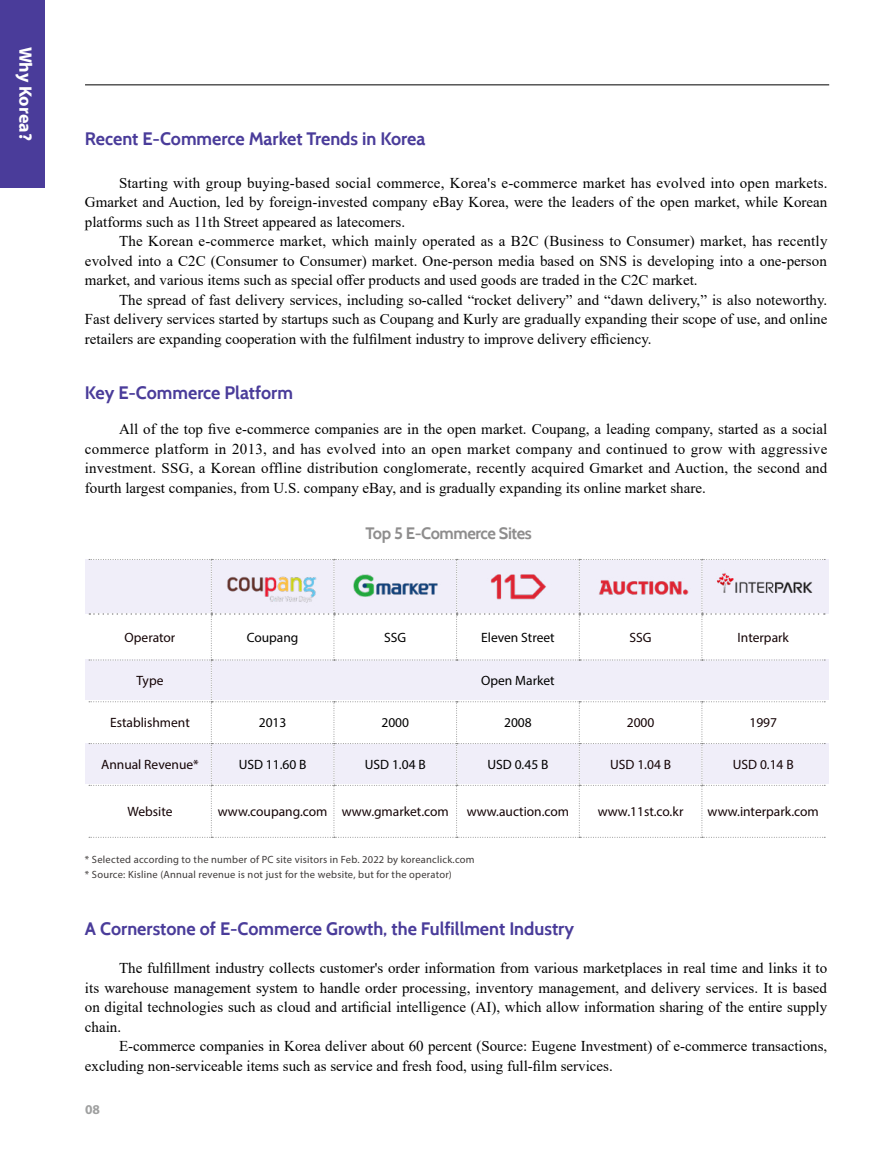
<style>
.page{position:relative;width:893px;height:1157px;background:#fff}
.page>*{position:absolute;margin:0;border:0;box-sizing:border-box;transform-origin:0 0}
.t1{font:700 18px "Cabin";color:#4a3c9a}
.t2{font:700 18px "Myriad Pro";letter-spacing:-.01em;color:#fff}
.t3{font:700 16.5px "Cabin";letter-spacing:-.025em;color:#727171}
.t4{font:15px/19.5px "Times New Roman";color:#000;text-align:justify}
.t5{font:13.5px "Myriad Pro";color:#140305}
.t6{font:13.5px "Myriad Pro";color:#000}
.t7{font:700 13.5px "Myriad Pro";color:#9fa0a0}
.t8{font:10.5px/15px "Myriad Pro";letter-spacing:.02em;color:#3e3a39}
</style>
<div class="page">
<hr style="left:85px;top:85px;width:744px;height:1px;background:#000">
<div style="left:0;top:0;width:44px;height:187px;background:#4a3c9a"></div>
<svg style="left:89px;top:559px;width:736px;height:279px"></svg>
<img style="left:222px;top:566px;width:99px;height:40px">
<img style="left:349px;top:566px;width:93px;height:38px">
<img style="left:480px;top:567px;width:77px;height:37px">
<img style="left:589px;top:559px;width:108px;height:53px">
<img style="left:714px;top:569px;width:99px;height:30px">
<p class="t2" style="left:37px;top:47px;width:95px;rotate:90deg">Why Korea?</p>
<p class="t1" style="left:85px;top:128px;width:342px">Recent E-Commerce Market Trends in Korea</p>
<p class="t4" style="left:85px;top:173px;width:744px;text-indent:34px">Starting with group buying-based social commerce, Korea's e-commerce market has evolved into open markets.<br>Gmarket and Auction, led by foreign-invested company eBay Korea, were the leaders of the open market, while Korean platforms such as 11th Street appeared as latecomers.</p>
<p class="t4" style="left:85px;top:231px;width:744px;text-indent:34px">The Korean e-commerce market, which mainly operated as a B2C (Business to Consumer) market, has recently evolved into a C2C (Consumer to Consumer) market. One-person media based on SNS is developing into a one-person market, and various items such as special offer products and used goods are traded in the C2C market.</p>
<p class="t4" style="left:85px;top:290px;width:744px;text-indent:34px">The spread of fast delivery services, including so-called “rocket delivery” and “dawn delivery,” is also noteworthy.<br>Fast delivery services started by startups such as Coupang and Kurly are gradually expanding their scope of use, and online retailers are expanding cooperation with the fulfilment industry to improve delivery efficiency.</p>
<p class="t1" style="left:85px;top:382px;width:209px">Key E-Commerce Platform</p>
<p class="t4" style="left:85px;top:419px;width:744px;text-indent:34px">All of the top five e-commerce companies are in the open market. Coupang, a leading company, started as a social commerce platform in 2013, and has evolved into an open market company and continued to grow with aggressive investment. SSG, a Korean offline distribution conglomerate, recently acquired Gmarket and Auction, the second and fourth largest companies, from U.S. company eBay, and is gradually expanding its online market share.</p>
<p class="t3" style="left:365px;top:523px;width:168px">Top 5 E-Commerce Sites</p>
<p class="t5" style="left:125px;top:628px;width:52px">Operator</p>
<p class="t6" style="left:247px;top:628px;width:53px">Coupang</p>
<p class="t6" style="left:384px;top:628px;width:24px">SSG</p>
<p class="t6" style="left:481px;top:628px;width:75px">Eleven Street</p>
<p class="t5" style="left:630px;top:628px;width:24px">SSG</p>
<p class="t5" style="left:737px;top:628px;width:53px">Interpark</p>
<p class="t5" style="left:136px;top:672px;width:28px">Type</p>
<p class="t6" style="left:481px;top:672px;width:75px">Open Market</p>
<p class="t5" style="left:110px;top:714px;width:81px">Establishment</p>
<p class="t6" style="left:259px;top:714px;width:29px">2013</p>
<p class="t6" style="left:381px;top:714px;width:29px">2000</p>
<p class="t6" style="left:504px;top:714px;width:29px">2008</p>
<p class="t5" style="left:627px;top:714px;width:29px">2000</p>
<p class="t5" style="left:749px;top:714px;width:29px">1997</p>
<p class="t5" style="left:101px;top:756px;width:99px">Annual Revenue*</p>
<p class="t6" style="left:239px;top:756px;width:69px">USD 11.60 B</p>
<p class="t6" style="left:365px;top:756px;width:62px">USD 1.04 B</p>
<p class="t6" style="left:487px;top:756px;width:62px">USD 0.45 B</p>
<p class="t5" style="left:610px;top:756px;width:62px">USD 1.04 B</p>
<p class="t5" style="left:733px;top:756px;width:62px">USD 0.14 B</p>
<p class="t5" style="left:127px;top:803px;width:47px">Website</p>
<p class="t5" style="left:218px;top:803px;width:233px">www.coupang.com www.gmarket.com</p>
<p class="t5" style="left:467px;top:803px;width:104px">www.auction.com</p>
<p class="t5" style="left:598px;top:803px;width:87px">www.11st.co.kr</p>
<p class="t5" style="left:708px;top:803px;width:113px">www.interpark.com</p>
<p class="t8" style="left:85px;top:852px;width:391px">* Selected according to the number of PC site visitors in Feb. 2022 by koreanclick.com * Source: Kisline (Annual revenue is not just for the website, but for the operator)</p>
<p class="t1" style="left:85px;top:917px;width:491px">A Cornerstone of E-Commerce Growth, the Fulfillment Industry</p>
<p class="t4" style="left:85px;top:957px;width:744px;text-indent:34px">The fulfillment industry collects customer's order information from various marketplaces in real time and links it to its warehouse management system to handle order processing, inventory management, and delivery services. It is based on digital technologies such as cloud and artificial intelligence (AI), which allow information sharing of the entire supply chain.</p>
<p class="t4" style="left:85px;top:1035px;width:744px;text-indent:34px">E-commerce companies in Korea deliver about 60 percent (Source: Eugene Investment) of e-commerce transactions, excluding non-serviceable items such as service and fresh food, using full-film services.</p>
<p class="t7" style="left:85px;top:1100px;width:16px">08</p>
</div>
